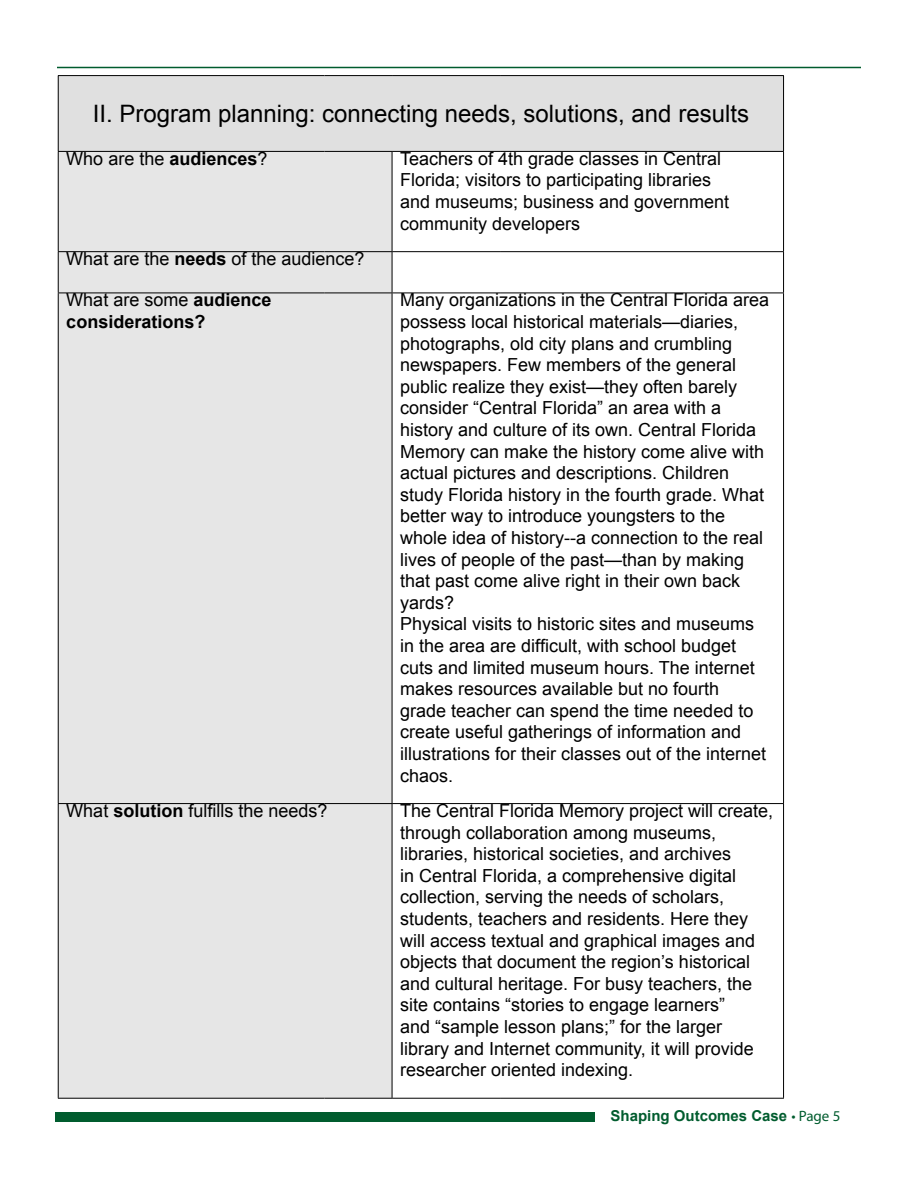
<style>
.page{position:relative;width:918px;height:1188px;background:#fff}
.page>*{position:absolute;margin:0;border:0;box-sizing:border-box;transform-origin:0 0}
.t1{font:24px "Arial";color:#000}
.t2{font:18px/21.6px "Arial";color:#000}
.t3{font:700 18px/21.6px "Arial";color:#000}
.t4{font:700 15px "Arial";color:#005c2e}
.s1{font-weight:700}
.s2{font-weight:400}
.s3{font-family:"Myriad Pro";font-weight:400}
</style>
<div class="page">
<hr style="left:57px;top:67px;width:804px;height:1px;background:#005c2e">
<div style="left:56px;top:1113px;width:540px;height:9px;background:#005c2e"></div>
<div style="left:58px;top:76px;width:726px;height:75px;background:#e0e0e0"></div>
<div style="left:59px;top:152px;width:333px;height:946px;background:#e6e6e6"></div>
<hr style="left:58px;top:76px;width:1px;height:75px;background:#000">
<hr style="left:783px;top:76px;width:1px;height:75px;background:#000">
<hr style="left:58px;top:151px;width:267px;height:1px;background:#000">
<hr style="left:58px;top:152px;width:1px;height:99px;background:#000">
<hr style="left:325px;top:151px;width:67px;height:1px;background:#000">
<hr style="left:392px;top:151px;width:108px;height:1px;background:#000">
<hr style="left:392px;top:152px;width:1px;height:99px;background:#000">
<hr style="left:500px;top:151px;width:284px;height:1px;background:#000">
<hr style="left:783px;top:152px;width:1px;height:99px;background:#000">
<hr style="left:58px;top:252px;width:1px;height:41px;background:#000">
<hr style="left:392px;top:251px;width:108px;height:1px;background:#000">
<hr style="left:392px;top:252px;width:1px;height:41px;background:#000">
<hr style="left:500px;top:251px;width:284px;height:1px;background:#000">
<hr style="left:783px;top:252px;width:1px;height:41px;background:#000">
<hr style="left:58px;top:293px;width:1px;height:510px;background:#000">
<hr style="left:392px;top:293px;width:108px;height:1px;background:#000">
<hr style="left:392px;top:293px;width:1px;height:510px;background:#000">
<hr style="left:500px;top:293px;width:284px;height:1px;background:#000">
<hr style="left:783px;top:293px;width:1px;height:510px;background:#000">
<hr style="left:58px;top:804px;width:1px;height:294px;background:#000">
<hr style="left:392px;top:803px;width:108px;height:1px;background:#000">
<hr style="left:392px;top:804px;width:1px;height:294px;background:#000">
<hr style="left:500px;top:803px;width:284px;height:1px;background:#000">
<hr style="left:783px;top:804px;width:1px;height:294px;background:#000">
<hr style="left:392px;top:1098px;width:108px;height:1px;background:#000">
<hr style="left:500px;top:1098px;width:284px;height:1px;background:#000">
<hr style="left:58px;top:75px;width:267px;height:1px;background:#000">
<hr style="left:325px;top:75px;width:67px;height:1px;background:#000">
<hr style="left:392px;top:75px;width:108px;height:1px;background:#000">
<hr style="left:500px;top:75px;width:284px;height:1px;background:#000">
<hr style="left:58px;top:251px;width:267px;height:1px;background:#000">
<hr style="left:325px;top:251px;width:67px;height:1px;background:#000">
<hr style="left:58px;top:293px;width:267px;height:1px;background:#000">
<hr style="left:325px;top:293px;width:67px;height:1px;background:#000">
<hr style="left:58px;top:803px;width:267px;height:1px;background:#000">
<hr style="left:325px;top:803px;width:67px;height:1px;background:#000">
<hr style="left:58px;top:1098px;width:267px;height:1px;background:#000">
<hr style="left:325px;top:1098px;width:67px;height:1px;background:#000">
<p class="t1" style="left:93px;top:98px;width:658px">II. Program planning: connecting needs, solutions, and results</p>
<p class="t2" style="left:66px;top:148px;width:203px">Who are the <span class="s1">audiences</span>?</p>
<p class="t2" style="left:400px;top:148px;width:331px">Teachers of 4th grade classes in Central Florida; visitors to participating libraries and museums; business and government community developers</p>
<p class="t2" style="left:66px;top:248px;width:300px">What are the <span class="s1">needs</span> of the audience?</p>
<p class="t3" style="left:66px;top:290px;width:207px"><span class="s2">What are some</span> audience considerations?</p>
<p class="t2" style="left:400px;top:289px;width:371px">Many organizations in the Central Florida area possess local historical materials—diaries, photographs, old city plans and crumbling</p>
<p class="t2" style="left:400px;top:354px;width:339px;text-align:justify">newspapers. Few members of the general public realize they exist—they often barely consider “Central Florida” an area with a</p>
<p class="t2" style="left:400px;top:419px;width:366px">history and culture of its own. Central Florida Memory can make the history come alive with actual pictures and descriptions. Children study Florida history in the fourth grade. What better way to introduce youngsters to the whole idea of history--a connection to the real lives of people of the past—than by making that past come alive right in their own back yards?</p>
<p class="t2" style="left:400px;top:613px;width:368px">Physical visits to historic sites and museums in the area are difficult, with school budget cuts and limited museum hours. The internet makes resources available but no fourth grade teacher can spend the time needed to create useful gatherings of information and illustrations for their classes out of the internet chaos.</p>
<p class="t2" style="left:66px;top:800px;width:263px">What <span class="s1">solution</span> fulfills the needs?</p>
<p class="t2" style="left:400px;top:800px;width:375px">The Central Florida Memory project will create, through collaboration among museums, libraries, historical societies, and archives</p>
<p class="t2" style="left:400px;top:865px;width:357px">in Central Florida, a comprehensive digital collection, serving the needs of scholars, students, teachers and residents. Here they will access textual and graphical images and objects that document the region’s historical and cultural heritage. For busy teachers, the site contains “stories to engage learners” and “sample lesson plans;” for the larger library and Internet community, it will provide researcher oriented indexing.</p>
<p class="t4" style="left:610px;top:1106px;width:231px">Shaping Outcomes Case <span class="s3">• Page 5</span></p>
</div>
